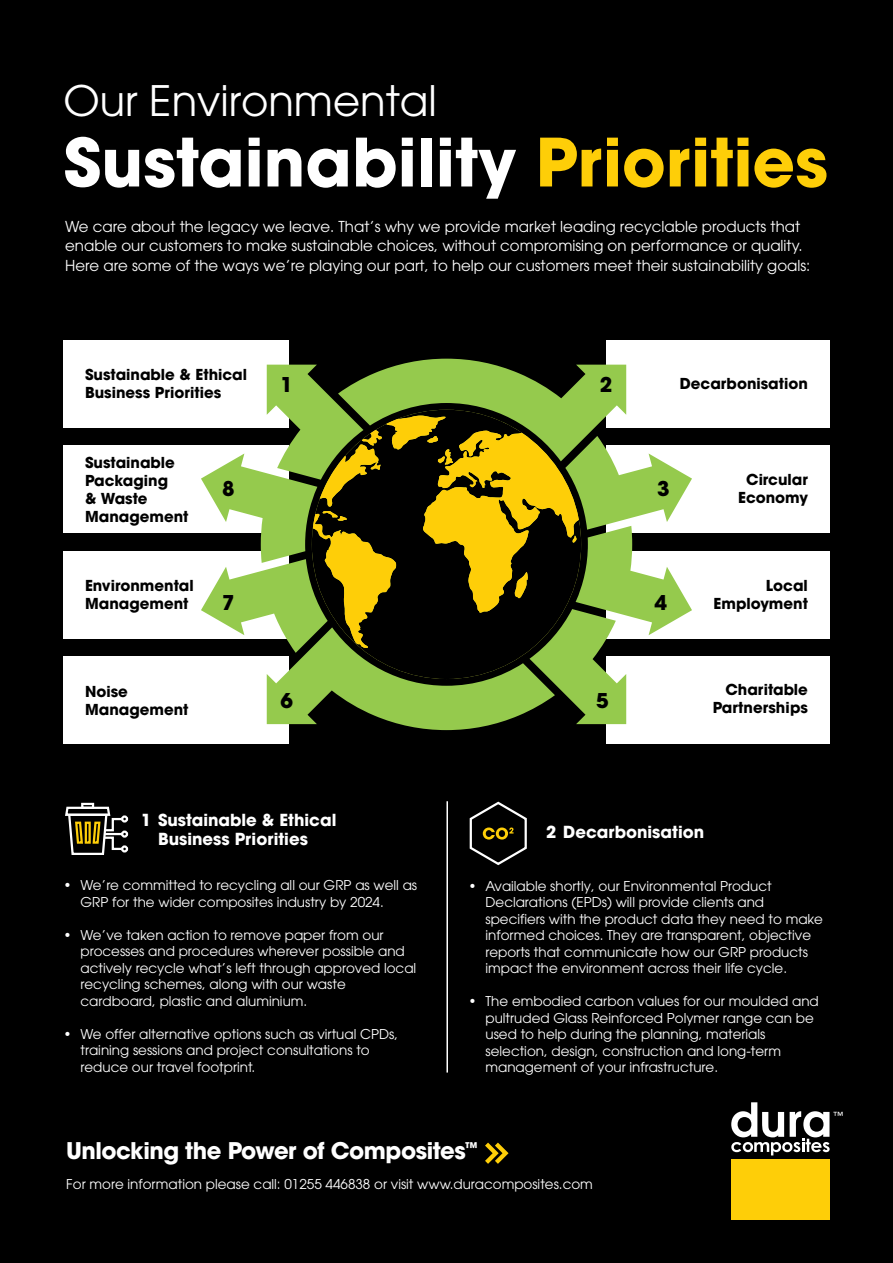
<style>
.page{position:relative;width:893px;height:1263px;background:#000}
.page>*{position:absolute;margin:0;border:0;box-sizing:border-box;transform-origin:0 0}
.t1{font:700 66px "ITC Avant Garde Pro";color:#fff}
.t2{font:41.85px "ITC Avant Garde Pro";color:#fff}
.t3{font:700 22.8px "ITC Avant Garde Pro";letter-spacing:-.02em;color:#fff}
.t4{font:700 20.25px "ITC Avant Garde Pro";color:#000}
.t5{font:700 16.5px/19.5px "ITC Avant Garde Pro";color:#fff}
.t6{font:15px/19.5px "ITC Avant Garde Pro";color:#fff}
.t7{font:700 15px/18px "ITC Avant Garde Pro";color:#000}
.t8{font:13.5px/16.5px "ITC Avant Garde Pro";color:#fff}
.t9{font:9.75px "Century Gothic Pro";color:#fff}
.s1{color:#fece08}
</style>
<div class="page">
<div style="left:63px;top:340px;width:226px;height:87px;background:#fff"></div>
<div style="left:606px;top:340px;width:223px;height:87px;background:#fff"></div>
<div style="left:63px;top:445px;width:226px;height:88px;background:#fff"></div>
<div style="left:606px;top:445px;width:223px;height:88px;background:#fff"></div>
<div style="left:63px;top:551px;width:226px;height:87px;background:#fff"></div>
<div style="left:606px;top:551px;width:223px;height:87px;background:#fff"></div>
<div style="left:63px;top:656px;width:226px;height:88px;background:#fff"></div>
<div style="left:606px;top:656px;width:223px;height:88px;background:#fff"></div>
<div style="left:731px;top:1159px;width:98px;height:60px;background:#fece08"></div>
<svg style="left:731px;top:1102px;width:99px;height:53px"></svg>
<svg style="left:201px;top:359px;width:491px;height:371px"></svg>
<svg style="left:469px;top:801px;width:58px;height:65px"></svg>
<hr style="left:446px;top:801px;width:2px;height:271px;background:#fff">
<svg style="left:485px;top:1142px;width:24px;height:22px"></svg>
<div style="left:81px;top:803px;width:13px;height:6px;border:2px solid #fff"></div>
<svg style="left:65px;top:805px;width:59px;height:50px"></svg>
<div style="left:121px;top:815px;width:7px;height:7px;border:2px solid #fff;border-radius:50%"></div>
<div style="left:121px;top:830px;width:7px;height:8px;border:2px solid #fff;border-radius:50%"></div>
<div style="left:121px;top:845px;width:7px;height:7px;border:2px solid #fff;border-radius:50%"></div>
<h2 class="t2" style="left:63px;top:75px;width:375px">Our Environmental</h2>
<h1 class="t1" style="left:63px;top:118px;width:766px">Sustainability <span class="s1">Priorities</span></h1>
<p class="t6" style="left:65px;top:216px;width:747px">We care about the legacy we leave. That’s why we provide market leading recyclable products that enable our customers to make sustainable choices, without compromising on performance or quality.<br>Here are some of the ways we’re playing our part, to help our customers meet their sustainability goals:</p>
<p class="t7" style="left:85px;top:365px;width:164px">Sustainable &amp; Ethical<br>Business Priorities</p>
<h3 class="t4" style="left:281px;top:371px;width:14px">1</h3>
<p class="t7" style="left:680px;top:374px;width:130px">Decarbonisation</p>
<h3 class="t4" style="left:600px;top:371px;width:14px">2</h3>
<p class="t7" style="left:85px;top:453px;width:105px">Sustainable<br>Packaging<br>&amp; Waste<br>Management</p>
<h3 class="t4" style="left:222px;top:475px;width:14px">8</h3>
<h3 class="t4" style="left:657px;top:475px;width:14px">3</h3>
<p class="t7" style="left:738px;top:470px;width:71px;text-align:center">Circular<br>Economy</p>
<p class="t7" style="left:85px;top:576px;width:110px">Environmental<br>Management</p>
<p class="t7" style="left:714px;top:576px;width:96px;text-align:right">Local<br>Employment</p>
<h3 class="t4" style="left:222px;top:589px;width:14px">7</h3>
<h3 class="t4" style="left:654px;top:589px;width:14px">4</h3>
<p class="t7" style="left:85px;top:682px;width:105px">Noise<br>Management</p>
<h3 class="t4" style="left:281px;top:687px;width:14px">6</h3>
<h3 class="t4" style="left:596px;top:687px;width:14px">5</h3>
<p class="t7" style="left:713px;top:681px;width:97px;text-align:right">Charitable<br>Partnerships</p>
<p class="t5" style="left:158px;top:810px;width:180px;text-indent:-17px">1 Sustainable &amp; Ethical<br>Business Priorities</p>
<p class="t8" style="left:81px;top:877px;width:338px;text-indent:-17px">• We’re committed to recycling all our GRP as well as<br>GRP for the wider composites industry by 2024.</p>
<p class="t8" style="left:81px;top:926px;width:337px;text-indent:-17px">• We’ve taken action to remove paper from our processes and procedures wherever possible and actively recycle what’s left through approved local recycling schemes, along with our waste cardboard, plastic and aluminium.</p>
<p class="t8" style="left:81px;top:1025px;width:319px;text-indent:-17px">• We offer alternative options such as virtual CPDs, training sessions and project consultations to reduce our travel footprint.</p>
<p class="t5" style="left:546px;top:822px;width:160px">2 Decarbonisation</p>
<p class="t8" style="left:485px;top:877px;width:339px;text-indent:-17px">• Available shortly, our Environmental Product Declarations (EPDs) will provide clients and specifiers with the product data they need to make informed choices. They are transparent, objective reports that communicate how our GRP products impact the environment across their life cycle.</p>
<p class="t8" style="left:485px;top:993px;width:335px;text-indent:-17px">• The embodied carbon values for our moulded and pultruded Glass Reinforced Polymer range can be used to help during the planning, materials selection, design, construction and long-term management of your infrastructure.</p>
<h3 class="t3" style="left:66px;top:1136px;width:413px">Unlocking the Power of Composites<sup>™</sup></h3>
<p class="t8" style="left:66px;top:1176px;width:528px">For more information please call: 01255 446838 or visit www.duracomposites.com</p>
<p class="t9" style="left:834px;top:1110px;width:11px">™</p>
</div>
